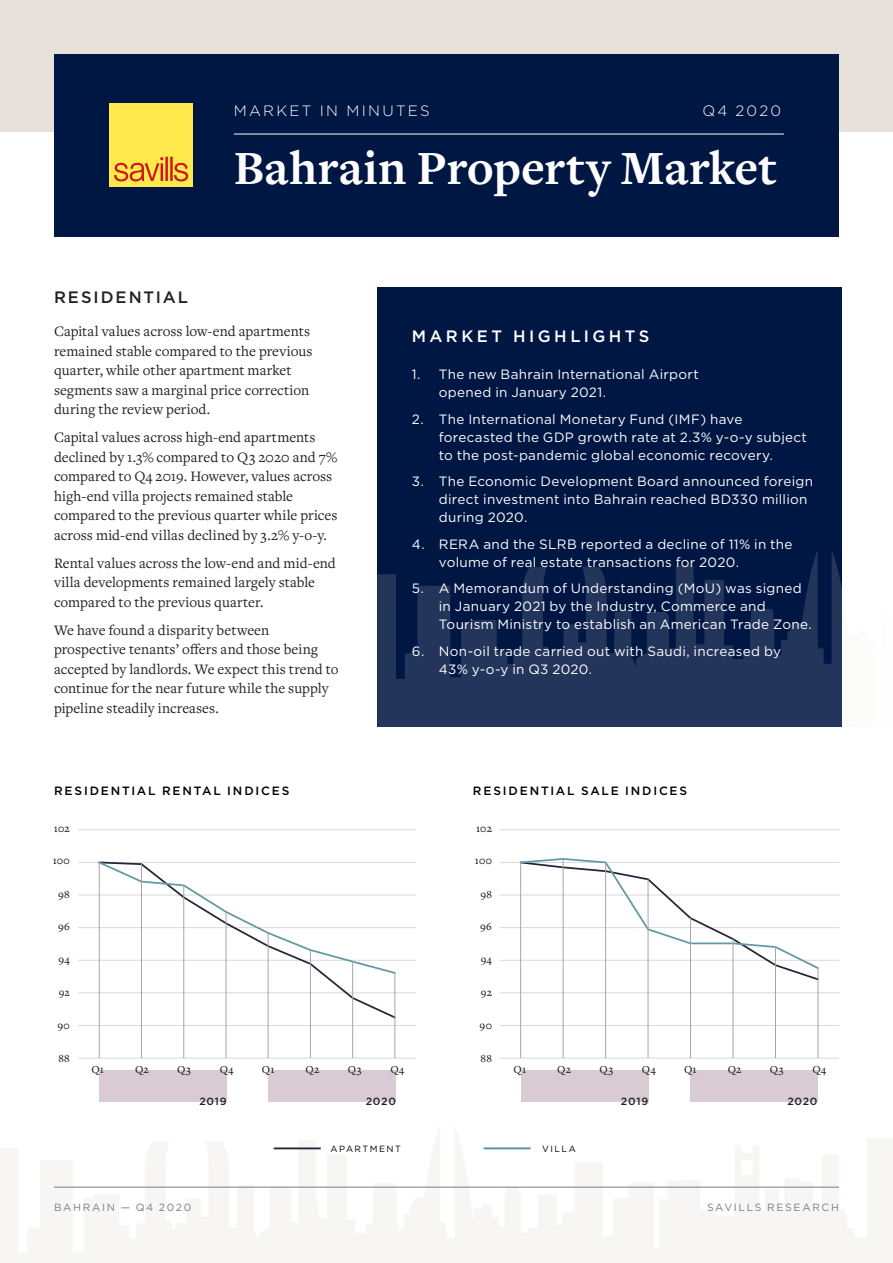
<style>
.page{position:relative;width:893px;height:1263px;background:#fff}
.page>*{position:absolute;margin:0;border:0;box-sizing:border-box;transform-origin:0 0}
.MiM_Title{font:700 49.5px "Freight Text Pro";color:#fff}
.MiM_Strapline{font:500 16.5px "Gotham";letter-spacing:.21em;color:#fff}
.MiM_Strapline-2{font:500 16.5px "Gotham";letter-spacing:.12em;color:#231f20}
.MiM_Chart_Axis_Title{font:15px/19.5px "Freight Text Pro";color:#231f20}
.MiM_Strapline-3{font:300 15px "Gotham";letter-spacing:.15em;color:#fff}
.t1{font:13.5px/18px "Gotham";letter-spacing:.02em;color:#fff}
.MiM_Strapline-4{font:500 12px "Gotham";letter-spacing:.15em;color:#000001}
.MiM_Chart_Axis_Title-2{font:500 11.25px "Freight Text Pro";letter-spacing:.02em;color:#231f20}
.MiM_Strapline-5{font:10.5px "Gotham";letter-spacing:.155em;color:#727f8a}
.MiM_Chart_Axis_Title-3{font:500 10.5px "Gotham";letter-spacing:.07em;color:#231f20}
.MiM_Strapline-6{font:9px "Gotham";letter-spacing:.16em;color:#000001}
</style>
<div class="page">
<svg style="left:54px;top:1147px;width:785px;height:40px"></svg>
<div style="left:521px;top:1070px;width:128px;height:32px;background:#d9cbd4"></div>
<div style="left:690px;top:1070px;width:127px;height:32px;background:#d9cbd4"></div>
<div style="left:0;top:0;width:893px;height:131px;background:#e8e0db"></div>
<div style="left:54px;top:54px;width:785px;height:182px;background:#001643"></div>
<div style="left:377px;top:287px;width:464px;height:440px;background:#001643"></div>
<svg style="left:377px;top:550px;width:465px;height:177px;fill:#23355a"></svg>
<hr style="left:54px;top:1187px;width:785px;height:1px;background:#727f8a">
<hr style="left:499px;top:1058px;width:340px;height:1px;background:#d9d9d9">
<hr style="left:499px;top:1025px;width:340px;height:1px;background:#d9d9d9">
<hr style="left:499px;top:992px;width:340px;height:1px;background:#d9d9d9">
<hr style="left:499px;top:960px;width:340px;height:1px;background:#d9d9d9">
<hr style="left:499px;top:927px;width:340px;height:1px;background:#d9d9d9">
<hr style="left:499px;top:895px;width:340px;height:1px;background:#d9d9d9">
<hr style="left:499px;top:862px;width:340px;height:1px;background:#d9d9d9">
<hr style="left:499px;top:829px;width:340px;height:1px;background:#d9d9d9">
<svg style="left:519px;top:858px;width:301px;height:123px"></svg>
<hr style="left:520px;top:862px;width:1px;height:196px;background:#a6a6a6">
<hr style="left:563px;top:859px;width:1px;height:199px;background:#a6a6a6">
<hr style="left:605px;top:862px;width:1px;height:196px;background:#a6a6a6">
<hr style="left:648px;top:879px;width:1px;height:179px;background:#a6a6a6">
<hr style="left:690px;top:918px;width:1px;height:140px;background:#a6a6a6">
<hr style="left:733px;top:939px;width:1px;height:119px;background:#a6a6a6">
<hr style="left:775px;top:947px;width:1px;height:111px;background:#a6a6a6">
<hr style="left:818px;top:968px;width:1px;height:90px;background:#a6a6a6">
<div style="left:99px;top:1070px;width:128px;height:32px;background:#d9cbd4"></div>
<div style="left:268px;top:1070px;width:128px;height:32px;background:#d9cbd4"></div>
<hr style="left:78px;top:1058px;width:338px;height:1px;background:#d9d9d9">
<hr style="left:78px;top:1025px;width:338px;height:1px;background:#d9d9d9">
<hr style="left:78px;top:992px;width:338px;height:1px;background:#d9d9d9">
<hr style="left:78px;top:960px;width:338px;height:1px;background:#d9d9d9">
<hr style="left:78px;top:927px;width:338px;height:1px;background:#d9d9d9">
<hr style="left:78px;top:895px;width:338px;height:1px;background:#d9d9d9">
<hr style="left:78px;top:862px;width:338px;height:1px;background:#d9d9d9">
<hr style="left:78px;top:829px;width:338px;height:1px;background:#d9d9d9">
<svg style="left:97px;top:975px;width:300px;height:45px"></svg>
<svg style="left:97px;top:861px;width:300px;height:114px"></svg>
<hr style="left:99px;top:862px;width:1px;height:196px;background:#a6a6a6">
<hr style="left:141px;top:864px;width:1px;height:194px;background:#a6a6a6">
<hr style="left:183px;top:885px;width:1px;height:173px;background:#a6a6a6">
<hr style="left:226px;top:912px;width:1px;height:146px;background:#a6a6a6">
<hr style="left:268px;top:933px;width:1px;height:125px;background:#a6a6a6">
<hr style="left:310px;top:950px;width:1px;height:108px;background:#a6a6a6">
<hr style="left:352px;top:961px;width:1px;height:97px;background:#a6a6a6">
<hr style="left:395px;top:973px;width:1px;height:85px;background:#a6a6a6">
<div style="left:109px;top:103px;width:84px;height:84px;background:#ffe94d"></div>
<svg style="left:114px;top:157px;width:74px;height:24px"></svg>
<hr style="left:234px;top:134px;width:550px;height:1px;background:#fff">
<hr style="left:274px;top:1147px;width:47px;height:2px;background:#25273a">
<hr style="left:484px;top:1147px;width:47px;height:2px;background:#51939c">
<p class="MiM_Strapline-3" style="left:234px;top:101px;width:197px">MARKET IN MINUTES</p>
<p class="MiM_Strapline-3" style="left:702px;top:101px;width:80px">Q4 2020</p>
<p class="MiM_Strapline-2" style="left:54px;top:286px;width:136px">RESIDENTIAL</p>
<p class="MiM_Title" style="left:234px;top:135px;width:544px">Bahrain Property Market</p>
<p class="MiM_Chart_Axis_Title" style="left:54px;top:321px;width:260px">Capital values across low-end apartments remained stable compared to the previous quarter, while other apartment market segments saw a marginal price correction during the review period.</p>
<p class="MiM_Chart_Axis_Title" style="left:54px;top:427px;width:285px">Capital values across high-end apartments declined by 1.3% compared to Q3 2020 and 7% compared to Q4 2019. However, values across high-end villa projects remained stable compared to the previous quarter while prices across mid-end villas declined by 3.2% y-o-y.</p>
<p class="MiM_Chart_Axis_Title" style="left:54px;top:553px;width:283px">Rental values across the low-end and mid-end villa developments remained largely stable compared to the previous quarter.</p>
<p class="MiM_Chart_Axis_Title" style="left:54px;top:620px;width:286px">We have found a disparity between prospective tenants’ offers and those being accepted by landlords. We expect this trend to continue for the near future while the supply pipeline steadily increases.</p>
<p class="MiM_Strapline" style="left:412px;top:325px;width:239px">MARKET HIGHLIGHTS</p>
<p class="t1" style="left:439px;top:365px;width:262px;text-indent:-27px">1. The new Bahrain International Airport opened in January 2021.</p>
<p class="t1" style="left:439px;top:409px;width:370px;text-indent:-27px">2. The International Monetary Fund (IMF) have forecasted the GDP growth rate at 2.3% y-o-y subject to the post-pandemic global economic recovery.</p>
<p class="t1" style="left:439px;top:472px;width:376px;text-indent:-27px">3. The Economic Development Board announced foreign direct investment into Bahrain reached BD330 million during 2020.</p>
<p class="t1" style="left:439px;top:534px;width:355px;text-indent:-27px">4. RERA and the SLRB reported a decline of 11% in the volume of real estate transactions for 2020.</p>
<p class="t1" style="left:439px;top:579px;width:374px;text-indent:-27px">5. A Memorandum of Understanding (MoU) was signed in January 2021 by the Industry, Commerce and<br>Tourism Ministry to establish an American Trade Zone.</p>
<p class="t1" style="left:439px;top:641px;width:344px;text-indent:-27px">6. Non-oil trade carried out with Saudi, increased by<br>43% y-o-y in Q3 2020.</p>
<p class="MiM_Strapline-4" style="left:54px;top:782px;width:237px">RESIDENTIAL RENTAL INDICES</p>
<p class="MiM_Strapline-4" style="left:473px;top:782px;width:216px">RESIDENTIAL SALE INDICES</p>
<p class="MiM_Chart_Axis_Title-2" style="left:54px;top:820px;width:17px">102</p>
<p class="MiM_Chart_Axis_Title-2" style="left:476px;top:820px;width:17px">102</p>
<p class="MiM_Chart_Axis_Title-2" style="left:53px;top:853px;width:19px">100</p>
<p class="MiM_Chart_Axis_Title-2" style="left:475px;top:853px;width:19px">100</p>
<p class="MiM_Chart_Axis_Title-2" style="left:58px;top:887px;width:13px">98</p>
<p class="MiM_Chart_Axis_Title-2" style="left:480px;top:887px;width:13px">98</p>
<p class="MiM_Chart_Axis_Title-2" style="left:58px;top:919px;width:13px">96</p>
<p class="MiM_Chart_Axis_Title-2" style="left:480px;top:919px;width:13px">96</p>
<p class="MiM_Chart_Axis_Title-2" style="left:59px;top:951px;width:13px">94</p>
<p class="MiM_Chart_Axis_Title-2" style="left:481px;top:951px;width:13px">94</p>
<p class="MiM_Chart_Axis_Title-2" style="left:59px;top:985px;width:13px">92</p>
<p class="MiM_Chart_Axis_Title-2" style="left:481px;top:985px;width:13px">92</p>
<p class="MiM_Chart_Axis_Title-2" style="left:58px;top:1018px;width:14px">90</p>
<p class="MiM_Chart_Axis_Title-2" style="left:480px;top:1018px;width:14px">90</p>
<p class="MiM_Chart_Axis_Title-2" style="left:58px;top:1050px;width:13px">88</p>
<p class="MiM_Chart_Axis_Title-2" style="left:480px;top:1050px;width:13px">88</p>
<p class="MiM_Chart_Axis_Title-2" style="left:91px;top:1062px;width:14px">Q1</p>
<p class="MiM_Chart_Axis_Title-2" style="left:135px;top:1062px;width:15px">Q2</p>
<p class="MiM_Chart_Axis_Title-2" style="left:177px;top:1062px;width:15px">Q3</p>
<p class="MiM_Chart_Axis_Title-2" style="left:220px;top:1062px;width:15px">Q4</p>
<p class="MiM_Chart_Axis_Title-2" style="left:262px;top:1062px;width:14px">Q1</p>
<p class="MiM_Chart_Axis_Title-2" style="left:306px;top:1062px;width:15px">Q2</p>
<p class="MiM_Chart_Axis_Title-2" style="left:348px;top:1062px;width:15px">Q3</p>
<p class="MiM_Chart_Axis_Title-2" style="left:390px;top:1062px;width:15px">Q4</p>
<p class="MiM_Chart_Axis_Title-3" style="left:199px;top:1095px;width:29px">2019</p>
<p class="MiM_Chart_Axis_Title-3" style="left:366px;top:1095px;width:32px">2020</p>
<p class="MiM_Chart_Axis_Title-3" style="left:787px;top:1095px;width:32px">2020</p>
<p class="MiM_Chart_Axis_Title-2" style="left:514px;top:1062px;width:14px">Q1</p>
<p class="MiM_Chart_Axis_Title-2" style="left:557px;top:1062px;width:15px">Q2</p>
<p class="MiM_Chart_Axis_Title-2" style="left:599px;top:1062px;width:15px">Q3</p>
<p class="MiM_Chart_Axis_Title-2" style="left:642px;top:1062px;width:15px">Q4</p>
<p class="MiM_Chart_Axis_Title-2" style="left:684px;top:1062px;width:14px">Q1</p>
<p class="MiM_Chart_Axis_Title-2" style="left:728px;top:1062px;width:15px">Q2</p>
<p class="MiM_Chart_Axis_Title-2" style="left:770px;top:1062px;width:15px">Q3</p>
<p class="MiM_Chart_Axis_Title-2" style="left:812px;top:1062px;width:15px">Q4</p>
<p class="MiM_Chart_Axis_Title-3" style="left:621px;top:1095px;width:29px">2019</p>
<p class="MiM_Strapline-6" style="left:331px;top:1143px;width:72px">APARTMENT</p>
<p class="MiM_Strapline-6" style="left:542px;top:1143px;width:35px">VILLA</p>
<p class="MiM_Strapline-5" style="left:54px;top:1200px;width:139px">BAHRAIN — Q4 2020</p>
<p class="MiM_Strapline-5" style="left:707px;top:1200px;width:133px">SAVILLS RESEARCH</p>
</div>
